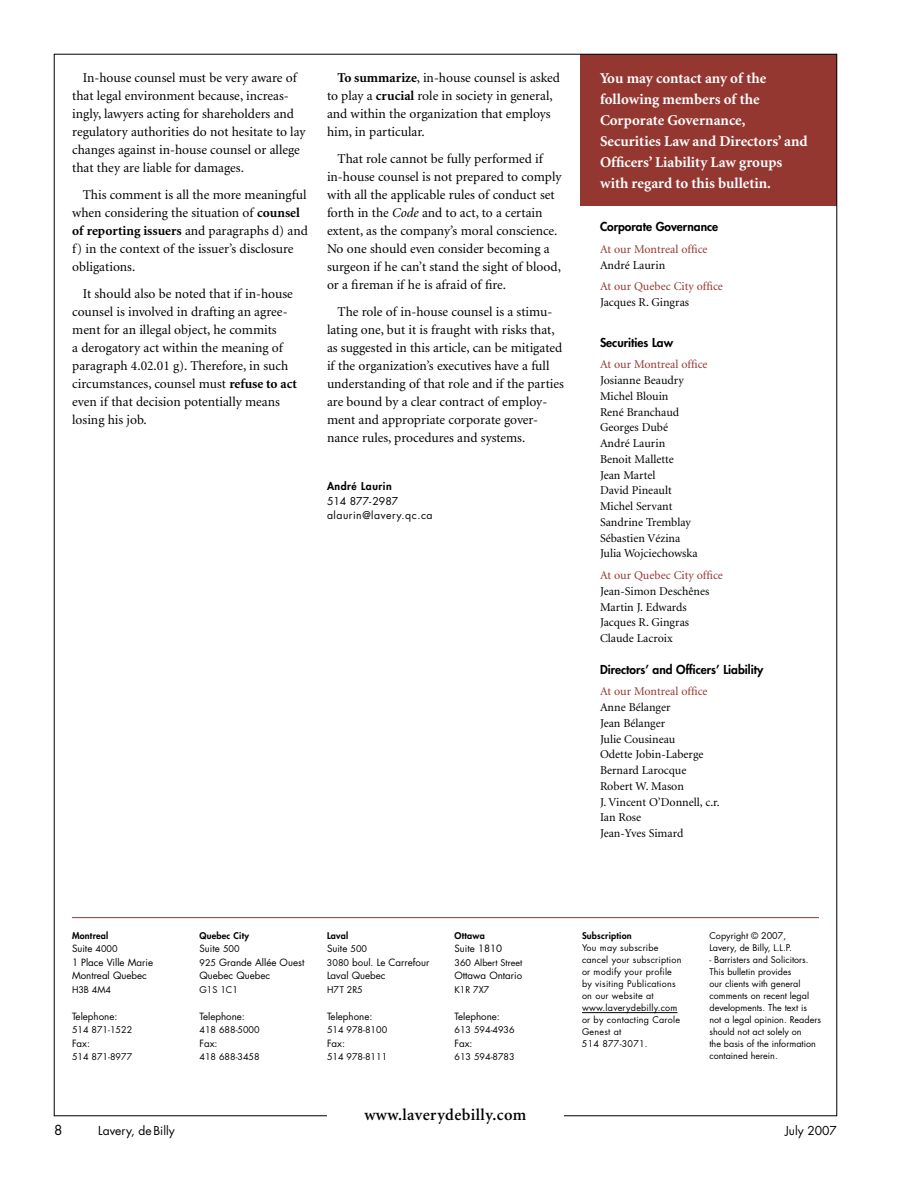
<style>
.page{position:relative;width:918px;height:1188px;background:#fff}
.page>*{position:absolute;margin:0;border:0;box-sizing:border-box;transform-origin:0 0}
.t1{font:600 16.5px "Minion";letter-spacing:.025em;color:#000}
.t2{font:700 15px/21px "Minion";color:#fff}
.t3{font:13.5px/18px "Minion";color:#000}
.t4{font:12px/15.8px "Minion";color:#000}
.t5{font:12px "Minion";color:#943731}
.t6{font:800 12px "Futura";color:#000}
.t7{font:12px "Futura";color:#000}
.t8{font:10.5px/13.5px "Futura";letter-spacing:.05em;color:#000}
.t9{font:800 10.5px "Futura";letter-spacing:.05em;color:#000}
.t10{font:9.75px/13.5px "Futura";color:#000}
.t11{font:9px/12px "Futura";color:#000}
.t12{font:9px/12px "Futura";letter-spacing:.025em;color:#000}
.t13{font:800 9px "Futura";letter-spacing:.025em;color:#000}
.s1{font-weight:700}
.s2{font-style:italic}
.s3{font-size:9px}
</style>
<div class="page">
<div style="left:580px;top:54px;width:257px;height:152px;background:#943731"></div>
<hr style="left:582px;top:1012px;width:95px;height:1px;background:#000">
<hr style="left:72px;top:917px;width:747px;height:1px;background:#943731">
<p class="t3" style="left:72px;top:69px;width:235px;text-indent:10px">In-house counsel must be very aware of that legal environment because, increas&shy;ingly, lawyers acting for shareholders and regulatory authorities do not hesitate to lay changes against in-house counsel or allege that they are liable for damages.</p>
<p class="t3" style="left:72px;top:186px;width:237px;text-indent:10px">This comment is all the more meaningful when considering the situation of <span class="s1">counsel of reporting issuers</span> and paragraphs d) and f) in the context of the issuer’s disclosure obligations.</p>
<p class="t3" style="left:72px;top:285px;width:226px;text-indent:10px">It should also be noted that if in-house counsel is involved in drafting an agree&shy;ment for an illegal object, he commits<br>a derogatory act within the meaning of paragraph 4.02.01 g). Therefore, in such circumstances, counsel must <span class="s1">refuse to act </span>even if that decision potentially means losing his job.</p>
<p class="t3" style="left:327px;top:69px;width:234px;text-indent:10px"><span class="s1">To summarize</span>, in-house counsel is asked to play a <span class="s1">crucial</span> role in society in general, and within the organization that employs him, in particular.</p>
<p class="t3" style="left:327px;top:150px;width:236px;text-indent:10px">That role cannot be fully performed if in-house counsel is not prepared to comply with all the applicable rules of conduct set forth in the <span class="s2">Code</span> and to act, to a certain extent, as the company’s moral conscience.<br>No one should even consider becoming a surgeon if he can’t stand the sight of blood, or a fireman if he is afraid of fire.</p>
<p class="t3" style="left:327px;top:303px;width:238px;text-indent:10px">The role of in-house counsel is a stimu&shy;lating one, but it is fraught with risks that, as suggested in this article, can be mitigated if the organization’s executives have a full understanding of that role and if the parties are bound by a clear contract of employ&shy;ment and appropriate corporate gover&shy;nance rules, procedures and systems.</p>
<p class="t9" style="left:327px;top:480px;width:66px">André Laurin</p>
<p class="t8" style="left:327px;top:495px;width:107px">514 877-2987 alaurin@lavery.qc.ca</p>
<p class="t2" style="left:600px;top:68px;width:209px">You may contact any of the following members of the<br>Corporate Governance,<br>Securities Law and Directors’ and<br>Officers’ Liability Law groups with regard to this bulletin.</p>
<p class="t6" style="left:600px;top:219px;width:120px">Corporate Governance</p>
<p class="t5" style="left:600px;top:243px;width:109px">At our Montreal office</p>
<p class="t4" style="left:600px;top:257px;width:67px">André Laurin</p>
<p class="t5" style="left:600px;top:281px;width:124px">At our Quebec City office</p>
<p class="t4" style="left:600px;top:295px;width:91px">Jacques R. Gingras</p>
<p class="t6" style="left:600px;top:334px;width:75px">Securities Law</p>
<p class="t5" style="left:600px;top:359px;width:109px">At our Montreal office</p>
<p class="t4" style="left:600px;top:373px;width:99px">Josianne Beaudry<br>Michel Blouin<br>René Branchaud<br>Georges Dubé<br>André Laurin<br>Benoit Mallette<br>Jean Martel<br>David Pineault<br>Michel Servant<br>Sandrine Tremblay<br>Sébastien Vézina<br>Julia Wojciechowska</p>
<p class="t5" style="left:600px;top:569px;width:124px">At our Quebec City office</p>
<p class="t4" style="left:600px;top:584px;width:111px">Jean-Simon Deschênes<br>Martin J. Edwards<br>Jacques R. Gingras<br>Claude Lacroix</p>
<p class="t6" style="left:600px;top:661px;width:165px">Directors’ and Officers’ Liability</p>
<p class="t5" style="left:600px;top:686px;width:109px">At our Montreal office</p>
<p class="t4" style="left:600px;top:700px;width:121px">Anne Bélanger<br>Jean Bélanger<br>Julie Cousineau<br>Odette Jobin-Laberge<br>Bernard Larocque<br>Robert W. Mason<br>J. Vincent O’Donnell, c.r.<br>Ian Rose<br>Jean-Yves Simard</p>
<p class="t13" style="left:72px;top:930px;width:38px">Montreal</p>
<p class="t10" style="left:72px;top:942px;width:83px">Suite <span class="s3">4000<br></span>1 Place Ville Marie<br>Montreal Quebec</p>
<p class="t11" style="left:72px;top:984px;width:41px">H3 B 4M4</p>
<p class="t10" style="left:72px;top:1010px;width:47px">Telephone:</p>
<p class="t11" style="left:72px;top:1024px;width:62px">514 871-1522</p>
<p class="t10" style="left:72px;top:1037px;width:20px">Fax:</p>
<p class="t11" style="left:72px;top:1051px;width:62px">514 871-8977</p>
<p class="t13" style="left:200px;top:930px;width:51px">Quebec City</p>
<p class="t10" style="left:200px;top:942px;width:106px">Suite <span class="s3">500<br>925</span> Grande Allée Ouest<br>Quebec Quebec</p>
<p class="t11" style="left:200px;top:984px;width:40px">G1S 1C1</p>
<p class="t10" style="left:200px;top:1010px;width:47px">Telephone:</p>
<p class="t11" style="left:200px;top:1024px;width:62px">418 688‑5000</p>
<p class="t10" style="left:200px;top:1037px;width:20px">Fax:</p>
<p class="t11" style="left:200px;top:1051px;width:62px">418 688-3458</p>
<p class="t13" style="left:327px;top:930px;width:23px">Laval</p>
<p class="t10" style="left:327px;top:942px;width:104px">Suite <span class="s3">500<br>3 080</span> boul. Le Carrefour<br>Laval Quebec</p>
<p class="t11" style="left:327px;top:984px;width:37px">H7T 2R5</p>
<p class="t10" style="left:327px;top:1010px;width:47px">Telephone:</p>
<p class="t11" style="left:327px;top:1024px;width:62px">514 978‑8100</p>
<p class="t10" style="left:327px;top:1037px;width:20px">Fax:</p>
<p class="t11" style="left:327px;top:1051px;width:62px">514 978-8111</p>
<p class="t13" style="left:454px;top:930px;width:32px">Ottawa</p>
<p class="t10" style="left:454px;top:942px;width:49px">Suite 1810</p>
<p class="t11" style="left:454px;top:957px;width:69px">3 60 Albert Street</p>
<p class="t10" style="left:454px;top:969px;width:69px">Ottawa Ontario</p>
<p class="t11" style="left:454px;top:984px;width:36px">K1R 7X7</p>
<p class="t10" style="left:454px;top:1010px;width:47px">Telephone:</p>
<p class="t11" style="left:454px;top:1024px;width:62px">613 594‑493 6</p>
<p class="t10" style="left:454px;top:1037px;width:20px">Fax:</p>
<p class="t11" style="left:454px;top:1051px;width:60px">613 594‑8783</p>
<p class="t13" style="left:582px;top:930px;width:51px">Subscription</p>
<p class="t12" style="left:582px;top:942px;width:101px">You may subscribe cancel your subscription or modify your profile by visiting Publications on our website at www.laverydebilly.com or by contacting Carole<br>Genest at<br>514 877-3071.</p>
<p class="t11" style="left:710px;top:929px;width:84px">Copyright © 2007,<br>Lavery, de Billy, L.L.P.</p>
<p class="t11" style="left:710px;top:953px;width:113px">- Barristers and Solicitors.<br>This bulletin provides<br>our clients with general comments on recent legal developments. The text is not a legal opinion. Readers should not act solely on<br>the basis of the information contained herein.</p>
<p class="t1" style="left:364px;top:1106px;width:164px">www.laverydebilly.com</p>
<p class="t7" style="left:98px;top:1123px;width:78px">Lavery, de Billy</p>
<p class="t7" style="left:785px;top:1123px;width:53px">July 2007</p>
</div>
